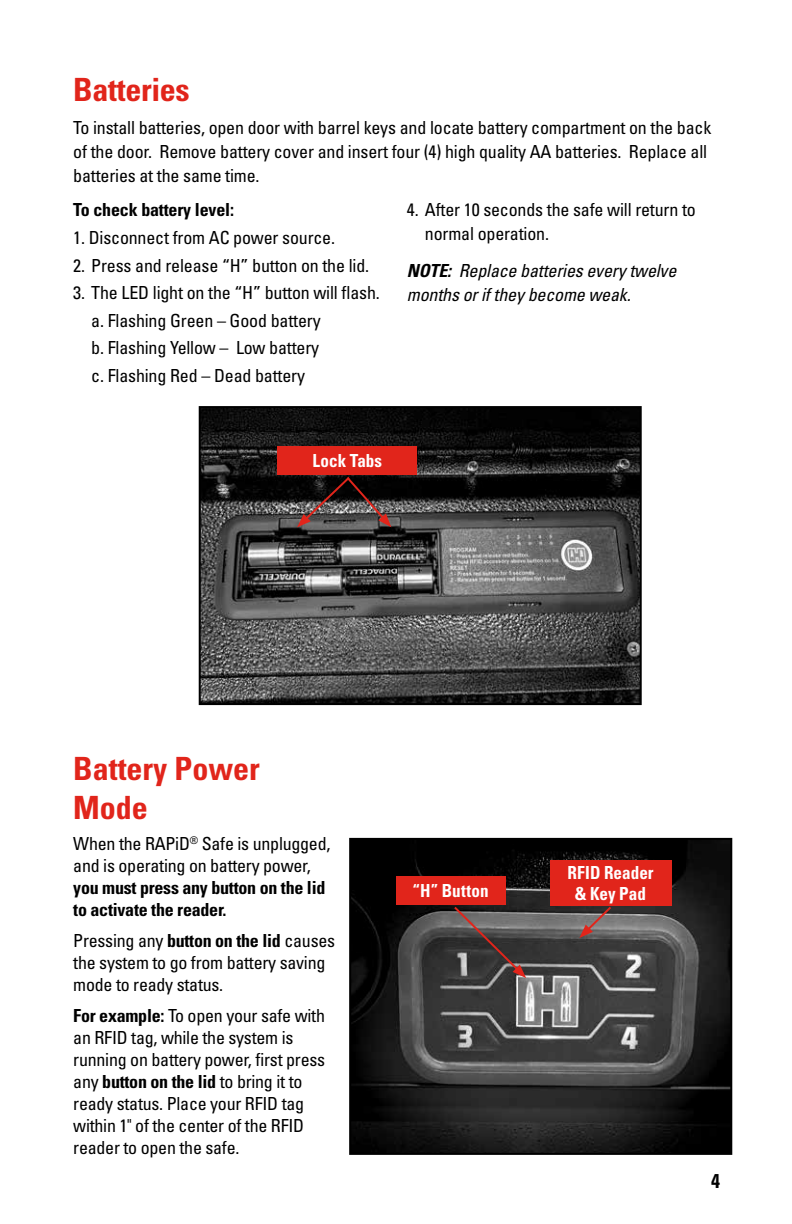
<style>
.page{position:relative;width:792px;height:1224px;background:#fff}
.page>*{position:absolute;margin:0;border:0;box-sizing:border-box;transform-origin:0 0}
.t1{font:700 condensed 32px/38.4px "Univers LT Std";color:#e1251b}
.t2{font:700 condensed 20px "Univers LT Std";color:#000}
.t3{font:condensed 18px/22px "Univers LT Std";letter-spacing:-.01em;color:#000}
.t4{font:700 condensed 18px/22px "Univers LT Std";letter-spacing:-.015em;color:#000}
.t5{font:italic condensed 18px/24px "Univers LT Std";letter-spacing:-.01em;color:#000}
.t6{font:700 condensed 18px "Univers LT Std";letter-spacing:.005em;color:#fff;scale:.95 1}
.s1{font-weight:700}
</style>
<div class="page">
<img style="left:352px;top:841px;width:377px;height:311px">
<div style="left:349px;top:838px;width:383px;height:317px;border:2px solid #000"></div>
<div style="left:550px;top:860px;width:121px;height:45px;background:#e1251b"></div>
<svg style="left:579px;top:905px;width:34px;height:33px"></svg>
<div style="left:396px;top:877px;width:109px;height:28px;background:#e1251b"></div>
<svg style="left:452px;top:905px;width:74px;height:73px;background:#514949"></svg>
<img style="left:202px;top:409px;width:437px;height:293px">
<div style="left:199px;top:406px;width:443px;height:299px;border:2px solid #000"></div>
<div style="left:277px;top:447px;width:140px;height:28px;background:#e1251b"></div>
<svg style="left:297px;top:475px;width:94px;height:52px;background:#403232"></svg>
<h1 class="t1" style="left:73px;top:70px;width:118px">Batteries</h1>
<p class="t3" style="left:73px;top:115px;width:640px;line-height:24px">To install batteries, open door with barrel keys and locate battery compartment on the back of the door. Remove battery cover and insert four (4) high quality AA batteries. Replace all batteries at the same time.</p>
<p class="t4" style="left:73px;top:199px;width:162px">To check battery level:</p>
<p class="t3" style="left:73px;top:226px;width:263px">1. Disconnect from AC power source.</p>
<p class="t3" style="left:73px;top:254px;width:297px">2. Press and release “H” button on the lid.</p>
<p class="t3" style="left:91px;top:279px;width:290px;line-height:27.6px;text-indent:-18px">3. The LED light on the “H” button will flash. a. Flashing Green – Good battery<br>b. Flashing Yellow – Low battery<br>c. Flashing Red – Dead battery</p>
<p class="t3" style="left:425px;top:198px;width:272px;line-height:24px;text-indent:-18px">4. After 10 seconds the safe will return to normal operation.</p>
<p class="t5" style="left:407px;top:258px;width:271px"><span class="s1">NOTE:</span> Replace batteries every twelve months or if they become weak.</p>
<p class="t6" style="left:312px;top:450px;width:75px">Lock Tabs</p>
<h1 class="t1" style="left:73px;top:750px;width:188px">Battery Power<br>Mode</h1>
<p class="t3" style="left:73px;top:832px;width:259px">When the RAPiD<sup>®</sup> Safe is unplugged, and is operating on battery power,</p>
<p class="t4" style="left:73px;top:876px;width:254px">you must press any button on the lid to activate the reader.</p>
<p class="t3" style="left:73px;top:929px;width:263px">Pressing any <span class="s1">button on the lid</span> causes the system to go from battery saving mode to ready status.</p>
<p class="t3" style="left:73px;top:1004px;width:253px"><span class="s1">For example:</span> To open your safe with an RFID tag, while the system is running on battery power, first press any <span class="s1">button on the lid</span> to bring it to ready status. Place your RFID tag within 1" of the center of the RFID reader to open the safe.</p>
<p class="t6" style="left:568px;top:861px;width:92px">RFID Reader</p>
<p class="t6" style="left:413px;top:880px;width:82px">“H” Button</p>
<p class="t6" style="left:575px;top:883px;width:76px">&amp; Key Pad</p>
<p class="t2" style="left:711px;top:1169px;width:10px">4</p>
</div>
